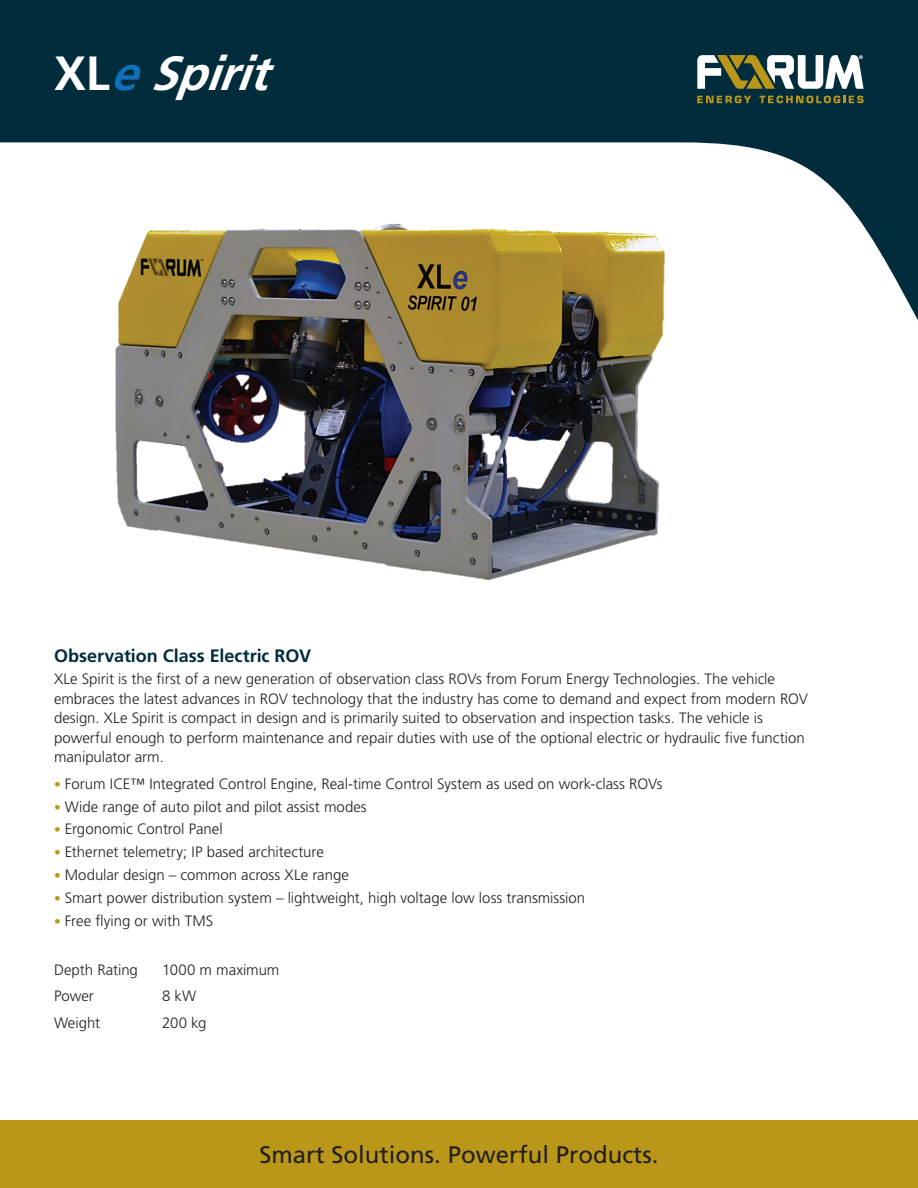
<style>
.page{position:relative;width:918px;height:1188px;background:#fff}
.page>*{position:absolute;margin:0;border:0;box-sizing:border-box;transform-origin:0 0}
.Title_1{font:italic 700 48px "Frutiger LT Std";color:#fff}
.t1{font:24px "Frutiger LT Std";color:#231f20}
.Subhead{font:700 18px "Frutiger LT Std";color:#002c3b}
.Intro{font:300 15px/19.5px "Frutiger LT Std";color:#231f20}
.t2{font:700 5.4px "Frutiger LT Std";color:#fff}
.s1{font-style:normal}
.s2{color:#1070b9}
.s3{font-size:13.5px;color:#ba9719}
</style>
<div class="page">
<svg style="left:0;top:0;width:918px;height:320px;fill:#002c3b"></svg>
<svg style="left:697px;top:55px;width:167px;height:34px"></svg>
<svg style="left:697px;top:96px;width:54px;height:7px"></svg>
<svg style="left:759px;top:96px;width:105px;height:7px"></svg>
<div style="left:0;top:1120px;width:918px;height:68px;background:#ba9719"></div>
<img style="left:108px;top:216px;width:567px;height:365px">
<p class="Title_1" style="left:54px;top:45px;width:235px"><span class="s1">X L</span> <span class="s2">e</span>Spirit</p>
<p class="t2" style="left:859px;top:54px;width:6px">®</p>
<p class="Subhead" style="left:54px;top:645px;width:259px">Observation Class Electric ROV</p>
<p class="Intro" style="left:54px;top:670px;width:756px">XLe Spirit is the first of a new generation of observation class ROVs from Forum Energy Technologies. The vehicle embraces the latest advances in ROV technology that the industry has come to demand and expect from modern ROV design. XLe Spirit is compact in design and is primarily suited to observation and inspection tasks. The vehicle is powerful enough to perform maintenance and repair duties with use of the optional electric or hydraulic five function manipulator arm.</p>
<p class="Intro" style="left:54px;top:774px;width:610px"><span class="s3">•</span> Forum ICE™ Integrated Control Engine, Real-time Control System as used on work-class ROVs</p>
<p class="Intro" style="left:54px;top:797px;width:314px"><span class="s3">•</span> Wide range of auto pilot and pilot assist modes</p>
<p class="Intro" style="left:54px;top:820px;width:170px"><span class="s3">•</span> Ergonomic Control Panel</p>
<p class="Intro" style="left:54px;top:843px;width:271px"><span class="s3">•</span> Ethernet telemetry; IP based architecture</p>
<p class="Intro" style="left:54px;top:865px;width:296px"><span class="s3">•</span> Modular design – common across XLe range</p>
<p class="Intro" style="left:54px;top:888px;width:533px"><span class="s3">•</span> Smart power distribution system – lightweight, high voltage low loss transmission</p>
<p class="Intro" style="left:54px;top:911px;width:161px"><span class="s3">•</span> Free flying or with TMS</p>
<p class="Intro" style="left:54px;top:960px;width:85px">Depth Rating</p>
<p class="Intro" style="left:162px;top:960px;width:119px">1000 m maximum</p>
<p class="Intro" style="left:54px;top:987px;width:41px">Power</p>
<p class="Intro" style="left:162px;top:987px;width:36px">8 kW</p>
<p class="Intro" style="left:54px;top:1013px;width:48px">Weight</p>
<p class="Intro" style="left:162px;top:1013px;width:46px">200 kg</p>
<h2 class="t1" style="left:260px;top:1141px;width:400px">Smart Solutions. Powerful Products.</h2>
</div>
